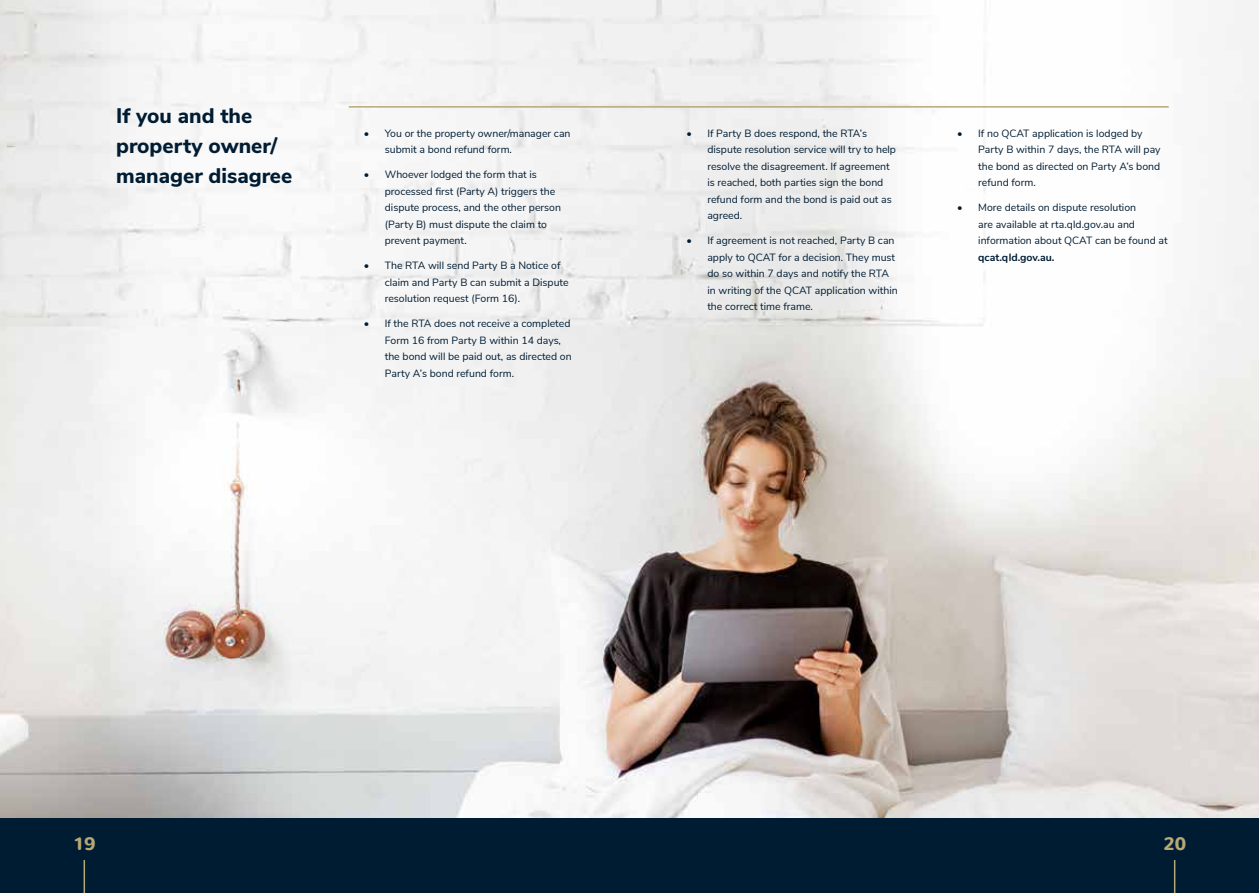
<style>
.page{position:relative;width:1259px;height:893px;background:#fff}
.page>*{position:absolute;margin:0;border:0;box-sizing:border-box;transform-origin:0 0}
.t1{font:800 21px/30px "Nunito Sans";color:#001c33}
.t2{font:700 18px "Nunito";color:#b8a875}
.t3{font:10.5px/16.5px "Nunito Sans";color:#001c33}
.t4{font:700 10.5px "Nunito Sans";color:#001c33}
</style>
<div class="page">
<div style="left:0;top:817px;width:1259px;height:76px;background:#001c33"></div>
<hr style="left:84px;top:860px;width:1px;height:33px;background:#b8a875">
<hr style="left:1174px;top:860px;width:1px;height:33px;background:#b8a875">
<img style="left:0;top:0;width:1259px;height:817px">
<hr style="left:349px;top:106px;width:819px;height:2px;background:#b8a875">
<h1 class="t1" style="left:116px;top:100px;width:178px">If you and the property owner/ manager disagree</h1>
<p class="t3" style="left:385px;top:124px;width:187px;text-indent:-21px">• You or the property owner/manager can submit a bond refund form.</p>
<p class="t3" style="left:385px;top:166px;width:178px;text-indent:-21px">• Whoever lodged the form that is processed first (Party A) triggers the dispute process, and the other person (Party B) must dispute the claim to prevent payment.</p>
<p class="t3" style="left:385px;top:257px;width:185px;text-indent:-21px">• The RTA will send Party B a Notice of claim and Party B can submit a Dispute resolution request (Form 16).</p>
<p class="t3" style="left:385px;top:315px;width:188px;text-indent:-21px">• If the RTA does not receive a completed Form 16 from Party B within 14 days, the bond will be paid out, as directed on Party A’s bond refund form.</p>
<p class="t3" style="left:707px;top:124px;width:190px;text-indent:-21px">• If Party B does respond, the RTA’s dispute resolution service will try to help resolve the disagreement. If agreement is reached, both parties sign the bond refund form and the bond is paid out as agreed.</p>
<p class="t3" style="left:707px;top:232px;width:192px;text-indent:-21px">• If agreement is not reached, Party B can apply to QCAT for a decision. They must do so within 7 days and notify the RTA in writing of the QCAT application within the correct time frame.</p>
<p class="t3" style="left:978px;top:124px;width:184px;text-indent:-21px">• If no QCAT application is lodged by<br>Party B within 7 days, the RTA will pay the bond as directed on Party A’s bond refund form.</p>
<p class="t3" style="left:978px;top:199px;width:191px;text-indent:-21px">• More details on dispute resolution<br>are available at rta.qld.gov.au and information about QCAT can be found at</p>
<p class="t4" style="left:978px;top:249px;width:78px">qcat.qld.gov.au.</p>
<h2 class="t2" style="left:73px;top:831px;width:24px">19</h2>
<h2 class="t2" style="left:1163px;top:831px;width:24px">20</h2>
</div>
